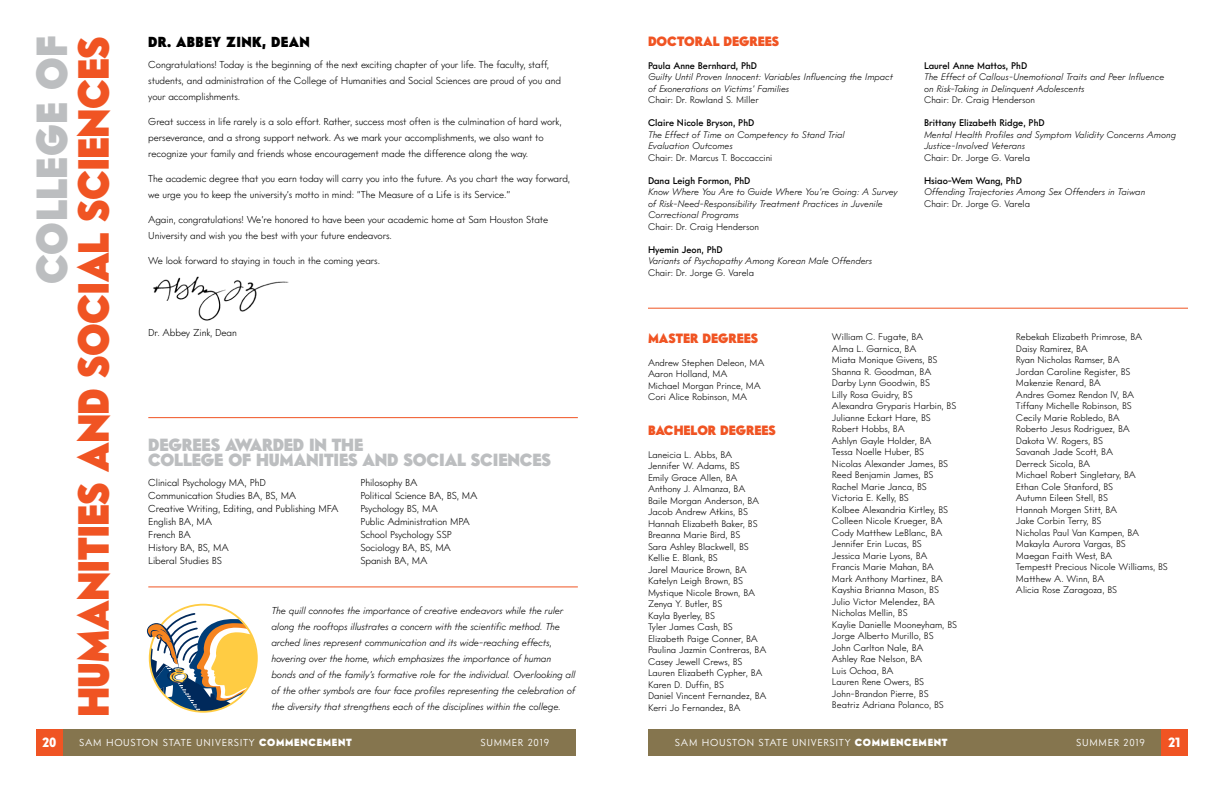
<style>
.page{position:relative;width:1224px;height:792px;background:#fff}
.page>*{position:absolute;margin:0;border:0;box-sizing:border-box;transform-origin:0 0}
.t1{font:900 42px "Intervogue";letter-spacing:-.02em;color:#f05423;scale:.95 1}
.t2{font:900 42px "Intervogue";letter-spacing:.01em;color:#bcbec0;scale:.95 1}
.t3{font:900 17px/15px "Intervogue";letter-spacing:-.01em;color:#bcbec0}
.t4{font:900 14px "Intervogue";letter-spacing:.025em;color:#000}
.t5{font:900 13px "Intervogue";color:#f05423}
.t6{font:900 13px "Intervogue";color:#fff}
.t7{font:300 10px/13px "Intervogue";letter-spacing:-.01em;color:#000}
.t8{font:10px/16px "Intervogue Light Oblq";letter-spacing:-.01em;color:#000}
.t9{font:10px "Intervogue";letter-spacing:.07em;color:#fff}
.t10{font:300 9.5px/11.5px "Intervogue";color:#000}
.t11{font:9.5px/11.5px "Intervogue Light Oblq";color:#000}
.t12{font:500 9.5px "Intervogue";color:#000}
.s1{font-weight:900}
</style>
<div class="page">
<div style="left:36px;top:729px;width:540px;height:27px;background:#85754e"></div>
<div style="left:36px;top:729px;width:27px;height:27px;background:#f05423"></div>
<div style="left:648px;top:729px;width:540px;height:27px;background:#85754e"></div>
<div style="left:1161px;top:729px;width:27px;height:27px;background:#f05423"></div>
<svg style="left:146px;top:604px;width:112px;height:109px"></svg>
<hr style="left:148px;top:586px;width:430px;height:1px;background:#f05423">
<hr style="left:148px;top:417px;width:430px;height:1px;background:#f05423">
<img style="left:153px;top:276px;width:136px;height:45px">
<hr style="left:648px;top:308px;width:540px;height:1px;background:#f05423">
<h1 class="t2" style="left:26px;top:284px;width:263px;rotate:-90deg">COLLEGE OF</h1>
<h1 class="t1" style="left:68px;top:717px;width:719px;rotate:-90deg">HUMANITIES AND SOCIAL SCIENCES</h1>
<h3 class="t4" style="left:148px;top:33px;width:163px">DR. ABBEY ZINK, DEAN</h3>
<p class="t7" style="left:148px;top:56px;width:414px;line-height:16px">Congratulations! Today is the beginning of the next exciting chapter of your life. The faculty, staff, students, and administration of the College of Humanities and Social Sciences are proud of you and your accomplishments.</p>
<p class="t7" style="left:148px;top:113px;width:415px;line-height:16px">Great success in life rarely is a solo effort. Rather, success most often is the culmination of hard work, perseverance, and a strong support network. As we mark your accomplishments, we also want to recognize your family and friends whose encouragement made the difference along the way.</p>
<p class="t7" style="left:148px;top:170px;width:423px;line-height:16px">The academic degree that you earn today will carry you into the future. As you chart the way forward, we urge you to keep the university’s motto in mind: “The Measure of a Life is its Service.”</p>
<p class="t7" style="left:148px;top:211px;width:401px;line-height:16px">Again, congratulations! We’re honored to have been your academic home at Sam Houston State<br>University and wish you the best with your future endeavors.</p>
<p class="t7" style="left:148px;top:254px;width:233px">We look forward to staying in touch in the coming years.</p>
<p class="t7" style="left:148px;top:326px;width:90px">Dr. Abbey Zink, Dean</p>
<h2 class="t3" style="left:148px;top:438px;width:404px">DEGREES AWARDED IN THE<br>COLLEGE OF HUMANITIES AND SOCIAL SCIENCES</h2>
<p class="t7" style="left:148px;top:476px;width:192px">Clinical Psychology MA, PhD<br>Communication Studies BA, BS, MA<br>Creative Writing, Editing, and Publishing MFA<br>English BA, MA<br>French BA<br>History BA, BS, MA<br>Liberal Studies BS</p>
<p class="t7" style="left:360px;top:476px;width:119px">Philosophy BA<br>Political Science BA, BS, MA<br>Psychology BS, MA<br>Public Administration MPA<br>School Psychology SSP<br>Sociology BA, BS, MA<br>Spanish BA, MA</p>
<p class="t8" style="left:271px;top:603px;width:306px">The quill connotes the importance of creative endeavors while the ruler along the rooftops illustrates a concern with the scientific method. The arched lines represent communication and its wide-reaching effects, hovering over the home, which emphasizes the importance of human bonds and of the family’s formative role for the individual. Overlooking all of the other symbols are four face profiles representing the celebration of the diversity that strengthens each of the disciplines within the college.</p>
<h3 class="t5" style="left:648px;top:33px;width:133px">DOCTORAL DEGREES</h3>
<p class="t12" style="left:648px;top:59px;width:111px">Paula Anne Bernhard, PhD</p>
<p class="t11" style="left:648px;top:71px;width:247px">Guilty Until Proven Innocent: Variables Influencing the Impact of Exonerations on Victims’ Families</p>
<p class="t10" style="left:648px;top:94px;width:112px">Chair: Dr. Rowland S. Miller</p>
<p class="t12" style="left:648px;top:117px;width:108px">Claire Nicole Bryson, PhD</p>
<p class="t11" style="left:648px;top:128px;width:198px">The Effect of Time on Competency to Stand Trial<br>Evaluation Outcomes</p>
<p class="t10" style="left:648px;top:151px;width:126px">Chair: Dr. Marcus T. Boccaccini</p>
<p class="t12" style="left:648px;top:174px;width:104px">Dana Leigh Formon, PhD</p>
<p class="t11" style="left:648px;top:186px;width:251px">Know Where You Are to Guide Where You’re Going: A Survey of Risk-Need-Responsibility Treatment Practices in Juvenile<br>Correctional Programs</p>
<p class="t10" style="left:648px;top:220px;width:113px">Chair: Dr. Craig Henderson</p>
<p class="t12" style="left:648px;top:243px;width:76px">Hyemin Jeon, PhD</p>
<p class="t11" style="left:648px;top:255px;width:226px">Variants of Psychopathy Among Korean Male Offenders</p>
<p class="t10" style="left:648px;top:266px;width:108px">Chair: Dr. Jorge G. Varela</p>
<p class="t12" style="left:924px;top:59px;width:105px">Laurel Anne Mattos, PhD</p>
<p class="t11" style="left:924px;top:71px;width:242px">The Effect of Callous-Unemotional Traits and Peer Influence on Risk-Taking in Delinquent Adolescents</p>
<p class="t10" style="left:924px;top:94px;width:113px">Chair: Dr. Craig Henderson</p>
<p class="t12" style="left:924px;top:117px;width:122px">Brittany Elizabeth Ridge, PhD</p>
<p class="t11" style="left:924px;top:128px;width:254px">Mental Health Profiles and Symptom Validity Concerns Among<br>Justice-Involved Veterans</p>
<p class="t10" style="left:924px;top:151px;width:108px">Chair: Dr. Jorge G. Varela</p>
<p class="t12" style="left:924px;top:174px;width:99px">Hsiao-Wem Wang, PhD</p>
<p class="t11" style="left:924px;top:186px;width:223px">Offending Trajectories Among Sex Offenders in Taiwan</p>
<p class="t10" style="left:924px;top:197px;width:108px">Chair: Dr. Jorge G. Varela</p>
<h3 class="t5" style="left:648px;top:330px;width:112px">MASTER DEGREES</h3>
<p class="t10" style="left:648px;top:356px;width:118px">Andrew Stephen Deleon, MA<br>Aaron Holland, MA<br>Michael Morgan Prince, MA<br>Cori Alice Robinson, MA</p>
<h3 class="t5" style="left:648px;top:422px;width:129px">BACHELOR DEGREES</h3>
<p class="t10" style="left:648px;top:448px;width:120px">Laneicia L. Abbs, BA<br>Jennifer W. Adams, BS<br>Emily Grace Allen, BA<br>Anthony J. Almanza, BA<br>Baile Morgan Anderson, BA<br>Jacob Andrew Atkins, BS<br>Hannah Elizabeth Baker, BS<br>Breanna Marie Bird, BS<br>Sara Ashley Blackwell, BS<br>Kellie E. Blank, BS<br>Jarel Maurice Brown, BA<br>Katelyn Leigh Brown, BS<br>Mystique Nicole Brown, BA<br>Zenya Y. Butler, BS<br>Kayla Byerley, BS<br>Tyler James Cash, BS<br>Elizabeth Paige Conner, BA<br>Paulina Jazmin Contreras, BA<br>Casey Jewell Crews, BS<br>Lauren Elizabeth Cypher, BA<br>Karen D. Duffin, BS<br>Daniel Vincent Fernandez, BA<br>Kerri Jo Fernandez, BA</p>
<p class="t10" style="left:832px;top:331px;width:127px">William C. Fugate, BA<br>Alma L. Garnica, BA<br>Miata Monique Givens, BS<br>Shanna R. Goodman, BA<br>Darby Lynn Goodwin, BS<br>Lilly Rosa Guidry, BS<br>Alexandra Gryparis Harbin, BS<br>Julianne Eckart Hare, BS<br>Robert Hobbs, BA<br>Ashlyn Gayle Holder, BA<br>Tessa Noelle Huber, BS<br>Nicolas Alexander James, BS<br>Reed Benjamin James, BS<br>Rachel Marie Janca, BS<br>Victoria E. Kelly, BS<br>Kolbee Alexandria Kirtley, BS<br>Colleen Nicole Krueger, BA<br>Cody Matthew LeBlanc, BA<br>Jennifer Erin Lucas, BS<br>Jessica Marie Lyons, BA<br>Francis Marie Mahan, BA<br>Mark Anthony Martinez, BA<br>Kayshia Brianna Mason, BS<br>Julio Victor Melendez, BA<br>Nicholas Mellin, BS<br>Kaylie Danielle Mooneyham, BS<br>Jorge Alberto Murillo, BS<br>John Carlton Nale, BA<br>Ashley Rae Nelson, BA<br>Luis Ochoa, BA<br>Lauren Rene Owers, BS<br>John-Brandon Pierre, BS<br>Beatriz Adriana Polanco, BS</p>
<p class="t10" style="left:1016px;top:331px;width:153px">Rebekah Elizabeth Primrose, BA<br>Daisy Ramirez, BA<br>Ryan Nicholas Ramser, BA<br>Jordan Caroline Register, BS<br>Makenzie Renard, BA<br>Andres Gomez Rendon lV, BA<br>Tiffany Michelle Robinson, BS<br>Cecily Marie Robledo, BA<br>Roberto Jesus Rodriguez, BA<br>Dakota W. Rogers, BS<br>Savanah Jade Scott, BA<br>Derreck Sicola, BA<br>Michael Robert Singletary, BA<br>Ethan Cole Stanford, BS<br>Autumn Eileen Stell, BS<br>Hannah Morgen Stitt, BA<br>Jake Corbin Terry, BS<br>Nicholas Paul Van Kampen, BA<br>Makayla Aurora Vargas, BS<br>Maegan Faith West, BA<br>Tempestt Precious Nicole Williams, BS<br>Matthew A. Winn, BA<br>Alicia Rose Zaragoza, BS</p>
<h3 class="t6" style="left:42px;top:735px;width:16px">20</h3>
<p class="t9" style="left:79px;top:736px;width:274px">SAM HOUSTON STATE UNIVERSITY <span class="s1">COMMENCEMENT</span></p>
<p class="t9" style="left:481px;top:736px;width:70px">SUMMER 2019</p>
<p class="t9" style="left:675px;top:736px;width:274px">SAM HOUSTON STATE UNIVERSITY <span class="s1">COMMENCEMENT</span></p>
<p class="t9" style="left:1076px;top:736px;width:70px">SUMMER 2019</p>
<h3 class="t6" style="left:1168px;top:735px;width:14px">21</h3>
</div>
